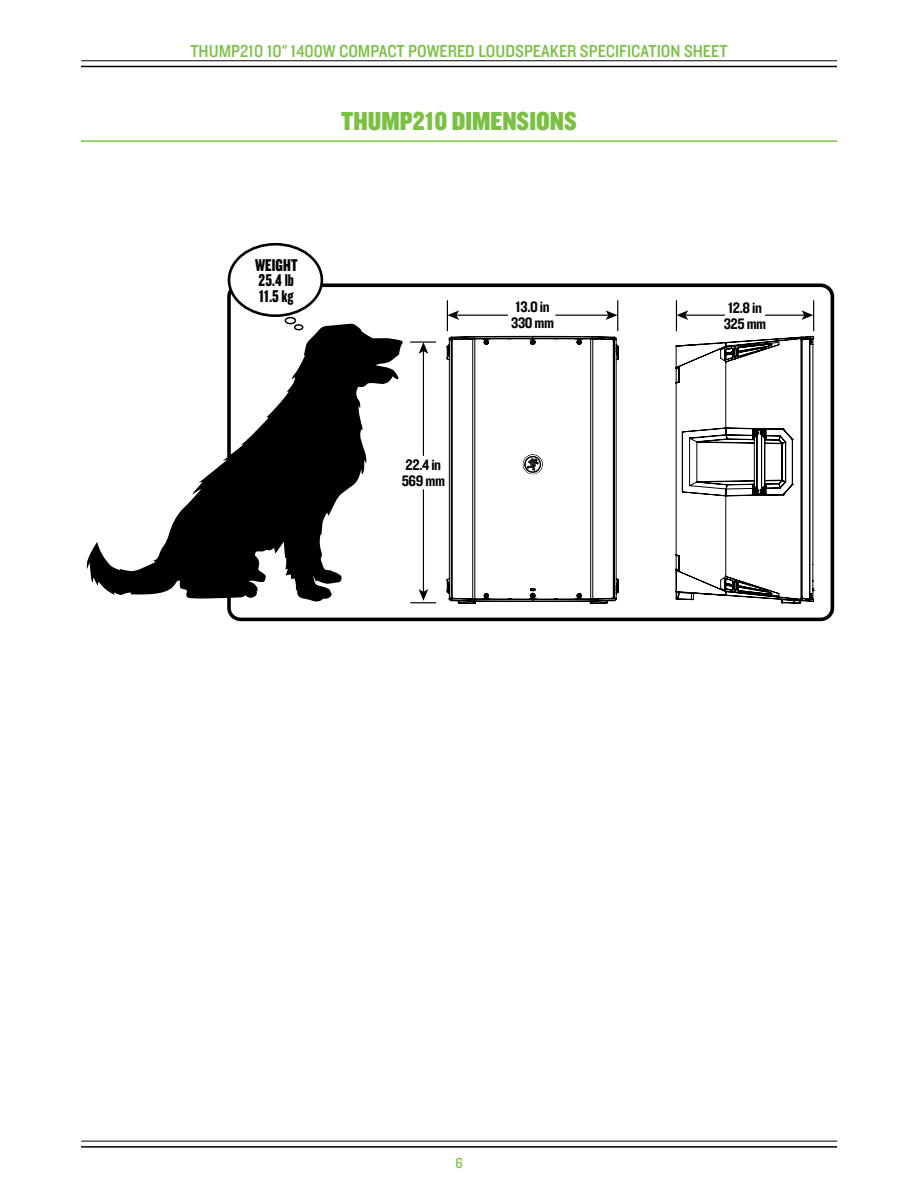
<style>
.page{position:relative;width:918px;height:1188px;background:#fff}
.page>*{position:absolute;margin:0;border:0;box-sizing:border-box;transform-origin:0 0}
.t1{font:27px "Knockout 70 Full Welterwt";color:#7ac143}
.t2{font:18px "Knockout 30 Junior Welterwt";color:#7ac143}
.t3{font:17.7px/15.8px "Knockout 69 Full Liteweight";letter-spacing:.01em;color:#000;scale:.95 1}
.t4{font:15.75px/15.8px "Knockout 50 Welterweight";letter-spacing:-.025em;color:#000}
.t5{font:15px "Knockout 30 Junior Welterwt";color:#7ac143}
</style>
<div class="page">
<hr style="left:81px;top:66px;width:756px;height:1px;background:#000">
<hr style="left:81px;top:60px;width:756px;height:1px;background:#000">
<hr style="left:81px;top:1146px;width:756px;height:2px;background:#000">
<hr style="left:81px;top:1141px;width:756px;height:1px;background:#000">
<hr style="left:81px;top:140px;width:756px;height:2px;background:#7ac143">
<div style="left:227px;top:283px;width:607px;height:338px;border:4px solid #000;border-radius:12px"></div>
<hr style="left:410px;top:341px;width:26px;height:2px;background:#000">
<hr style="left:676px;top:300px;width:1px;height:31px;background:#000">
<hr style="left:813px;top:300px;width:1px;height:31px;background:#000">
<hr style="left:685px;top:315px;width:40px;height:1px;background:#000">
<svg style="left:677px;top:310px;width:11px;height:10px"></svg>
<hr style="left:765px;top:315px;width:40px;height:1px;background:#000">
<svg style="left:802px;top:310px;width:11px;height:10px"></svg>
<hr style="left:447px;top:300px;width:1px;height:31px;background:#000">
<hr style="left:617px;top:300px;width:1px;height:31px;background:#000">
<hr style="left:456px;top:315px;width:52px;height:1px;background:#000">
<svg style="left:448px;top:310px;width:11px;height:10px"></svg>
<hr style="left:555px;top:315px;width:54px;height:1px;background:#000">
<svg style="left:606px;top:310px;width:11px;height:10px"></svg>
<hr style="left:423px;top:489px;width:1px;height:104px;background:#000">
<svg style="left:410px;top:589px;width:26px;height:14px"></svg>
<hr style="left:423px;top:350px;width:1px;height:106px;background:#000">
<svg style="left:419px;top:342px;width:9px;height:12px"></svg>
<svg style="left:446px;top:335px;width:173px;height:269px"></svg>
<svg style="left:675px;top:335px;width:140px;height:269px"></svg>
<svg style="left:523px;top:455px;width:19px;height:19px"></svg>
<svg style="left:524px;top:456px;width:17px;height:17px"></svg>
<div style="left:285px;top:317px;width:11px;height:7px;border:1px solid #000;border-radius:50%"></div>
<div style="left:229px;top:244px;width:93px;height:72px;background:#fff;border-radius:50%"></div>
<div style="left:228px;top:243px;width:95px;height:74px;border:3px solid #000;border-radius:50%"></div>
<svg style="left:86px;top:324px;width:317px;height:278px"></svg>
<p class="t2" style="left:190px;top:39px;width:539px">THUMP210 10" 1400W COMPACT POWERED LOUDSPEAKER SPECIFICATION SHEET</p>
<h1 class="t1" style="left:341px;top:103px;width:237px">THUMP210 DIMENSIONS</h1>
<p class="t3" style="left:255px;top:256px;width:46px">WEIGHT<br>25.4 lb<br>11.5 kg</p>
<p class="t4" style="left:511px;top:298px;width:44px">13.0 in<br>330 mm</p>
<p class="t4" style="left:724px;top:299px;width:44px">12.8 in<br>325 mm</p>
<p class="t4" style="left:402px;top:456px;width:45px">22.4 in<br>569 mm</p>
<p class="t5" style="left:455px;top:1153px;width:9px">6</p>
</div>
